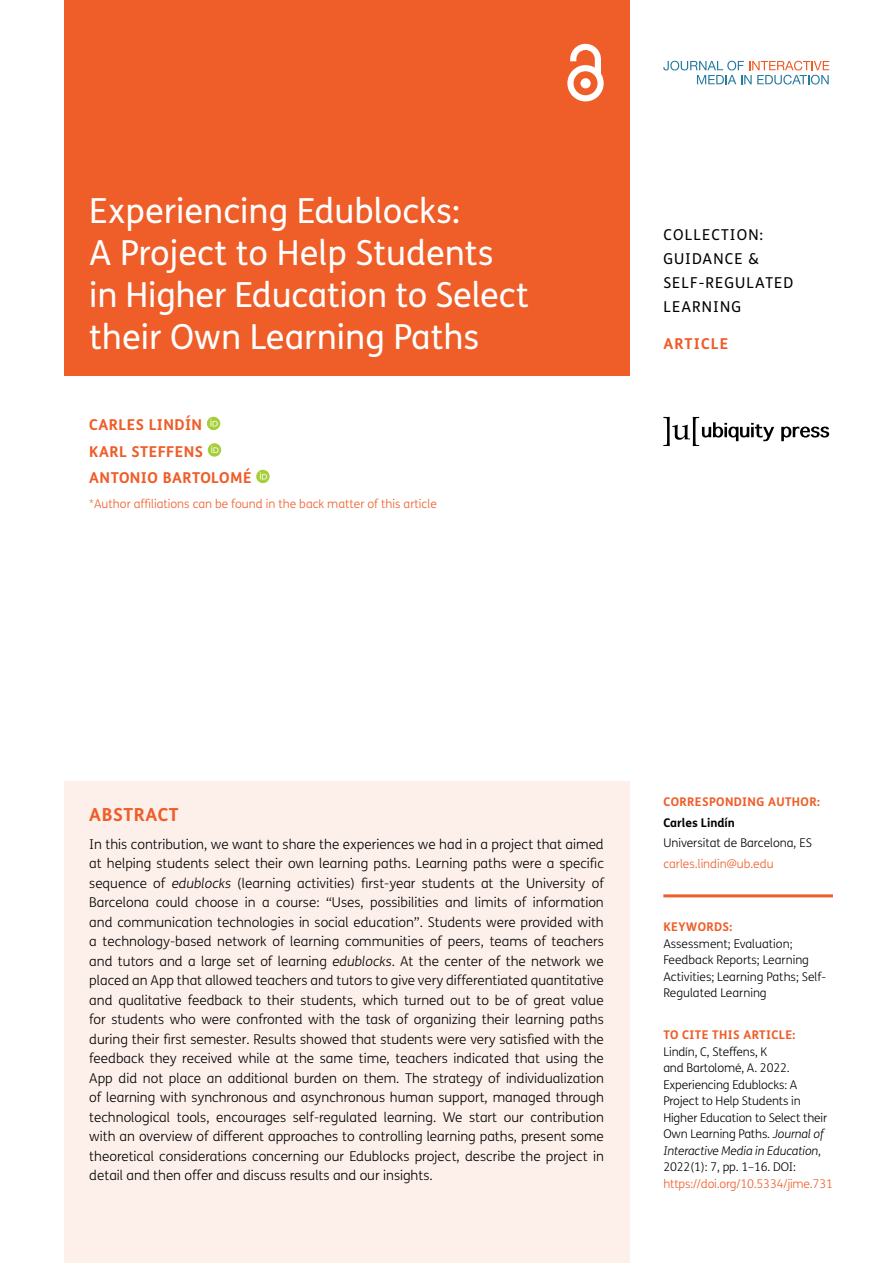
<style>
.page{position:relative;width:893px;height:1263px;background:#fff}
.page>*{position:absolute;margin:0;border:0;box-sizing:border-box;transform-origin:0 0}
.Article_Title{font:34.5px/42px "FS Me";color:#fff}
.t1{font:700 18px "FS Me";letter-spacing:.03em;color:#ef5d28}
.t2{font:15px/24px "FS Me";letter-spacing:.075em;color:#000}
.Cover_Authors{font:700 15px "FS Me";letter-spacing:.03em;color:#ef5d28}
.Cover_Authors-2{font:700 15px "FS Me";letter-spacing:.075em;color:#ef5d28}
.Abstract_Copy{font:300 13.5px/19.5px "FS Me";color:#000;text-align:justify}
.t3{font:300 12px/16.5px "FS Me";letter-spacing:-.01em;color:#000}
.t4{font:300 12px "FS Me";color:#ef5d28}
.t5{font:700 12px "FS Me";letter-spacing:.03em;color:#ef5d28}
.t6{font:700 12px "FS Me";color:#000}
.s1{font-style:italic}
</style>
<div class="page">
<div style="left:64px;top:0;width:565px;height:376px;background:#ef5d28"></div>
<svg style="left:567px;top:44px;width:37px;height:57px"></svg>
<svg style="left:781px;top:427px;width:48px;height:14px"></svg>
<svg style="left:663px;top:417px;width:111px;height:29px"></svg>
<svg style="left:663px;top:61px;width:166px;height:24px"></svg>
<hr style="left:663px;top:894px;width:170px;height:3px;background:#ef5d28">
<div style="left:64px;top:782px;width:565px;height:481px;background:#fdefea"></div>
<svg style="left:207px;top:417px;width:13px;height:13px"></svg>
<svg style="left:210px;top:419px;width:8px;height:7px"></svg>
<div style="left:208px;top:443px;width:13px;height:14px;background:#a6ce39;border-radius:50%"></div>
<svg style="left:211px;top:446px;width:8px;height:7px"></svg>
<svg style="left:256px;top:470px;width:14px;height:13px"></svg>
<svg style="left:260px;top:472px;width:7px;height:7px"></svg>
<h1 class="Article_Title" style="left:89px;top:190px;width:441px">Experiencing Edublocks:<br>A Project to Help Students in Higher Education to Select their Own Learning Paths</h1>
<p class="Cover_Authors" style="left:89px;top:415px;width:114px">CARLES LINDÍN</p>
<p class="Cover_Authors" style="left:89px;top:442px;width:115px">KARL STEFFENS</p>
<p class="Cover_Authors" style="left:89px;top:468px;width:164px">ANTONIO BARTOLOMÉ</p>
<p class="t4" style="left:89px;top:497px;width:349px">*Author affiliations can be found in the back matter of this article</p>
<p class="t2" style="left:663px;top:223px;width:132px">COLLECTION:<br>GUIDANCE &amp;<br>SELF-REGULATED<br>LEARNING</p>
<p class="Cover_Authors-2" style="left:663px;top:334px;width:66px">ARTICLE</p>
<h1 class="t1" style="left:89px;top:803px;width:91px">ABSTRACT</h1>
<p class="Abstract_Copy" style="left:89px;top:835px;width:516px">In this contribution, we want to share the experiences we had in a project that aimed at helping students select their own learning paths. Learning paths were a specific sequence of <span class="s1">edublocks</span> (learning activities) first-year students at the University of Barcelona could choose in a course: “Uses, possibilities and limits of information and communication technologies in social education”. Students were provided with a technology-based network of learning communities of peers, teams of teachers and tutors and a large set of learning <span class="s1">edublocks</span>. At the center of the network we placed an App that allowed teachers and tutors to give very differentiated quantitative and qualitative feedback to their students, which turned out to be of great value for students who were confronted with the task of organizing their learning paths during their first semester. Results showed that students were very satisfied with the feedback they received while at the same time, teachers indicated that using the App did not place an additional burden on them. The strategy of individualization of learning with synchronous and asynchronous human support, managed through technological tools, encourages self-regulated learning. We start our contribution with an overview of different approaches to controlling learning paths, present some theoretical considerations concerning our Edublocks project, describe the project in detail and then offer and discuss results and our insights.</p>
<p class="t5" style="left:663px;top:794px;width:158px">CORRESPONDING AUTHOR:</p>
<p class="t6" style="left:663px;top:815px;width:73px">Carles Lindín</p>
<p class="t3" style="left:663px;top:835px;width:150px">Universitat de Barcelona, ES</p>
<p class="t4" style="left:663px;top:857px;width:112px">carles.lindin@ub.edu</p>
<p class="t5" style="left:663px;top:920px;width:71px">KEYWORDS:</p>
<p class="t3" style="left:663px;top:936px;width:164px">Assessment; Evaluation;<br>Feedback Reports; Learning<br>Activities; Learning Paths; Self-<br>Regulated Learning</p>
<p class="t5" style="left:663px;top:1028px;width:133px">TO CITE THIS ARTICLE:</p>
<p class="t3" style="left:663px;top:1044px;width:165px">Lindín, C, Steffens, K<br>and Bartolomé, A. 2022.<br>Experiencing Edublocks: A<br>Project to Help Students in<br>Higher Education to Select their<br>Own Learning Paths. <span class="s1">Journal of<br>Interactive Media in Education</span>,<br>2022(1): 7, pp. 1–16. DOI:</p>
<p class="t4" style="left:663px;top:1177px;width:171px">https://doi.org/10.5334/jime.731</p>
</div>
